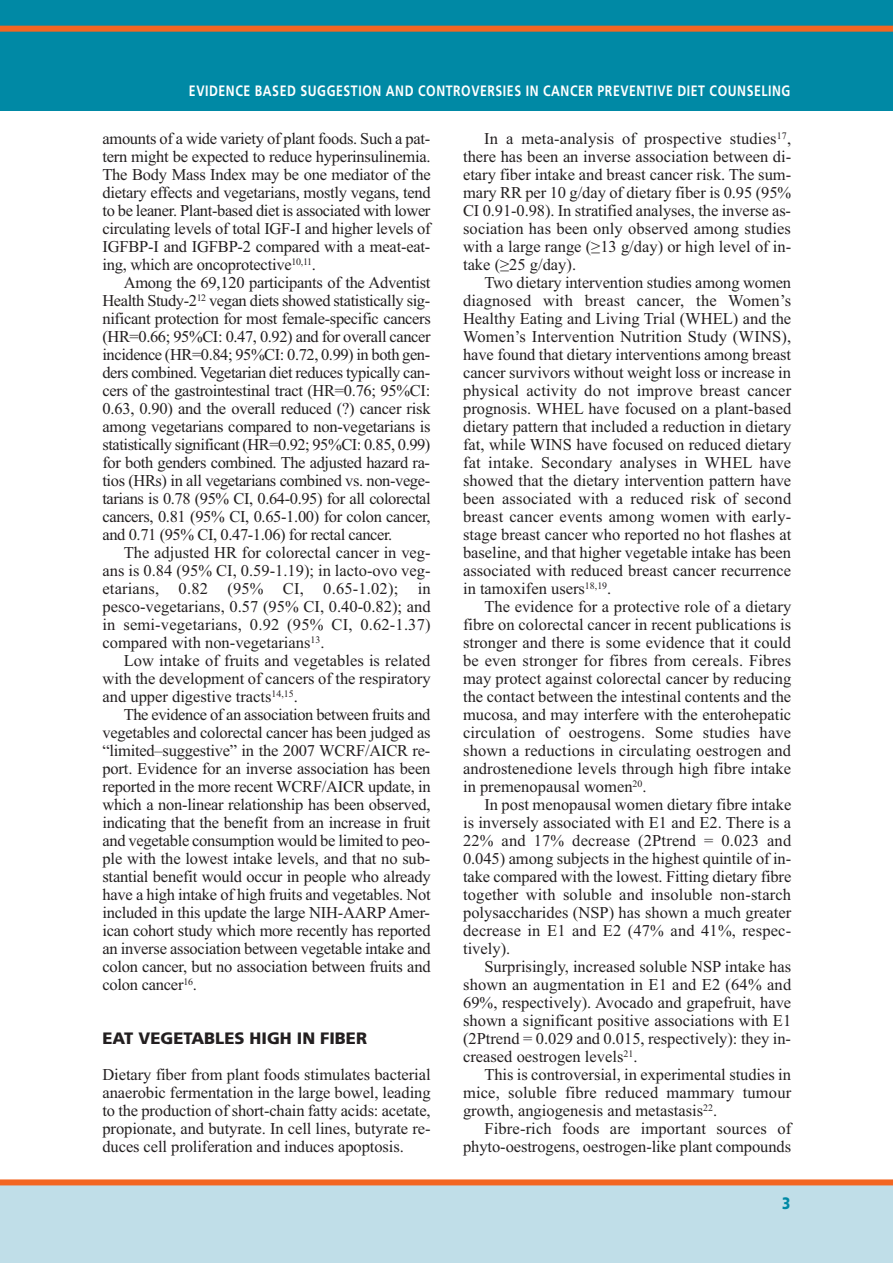
<style>
.page{position:relative;width:893px;height:1263px;background:#fff}
.page>*{position:absolute;margin:0;border:0;box-sizing:border-box;transform-origin:0 0}
.t1{font:16.5px/18px "Times New Roman";color:#231f20;text-align:justify}
.t2{font:900 16.5px "Frutiger";color:#231f20}
.t3{font:900 16.5px "Frutiger";color:#0089a5;scale:.82 1}
.t4{font:700 15px "Frutiger";letter-spacing:.045em;color:#fff;scale:.82 1}
</style>
<div class="page">
<div style="left:0;top:1180px;width:893px;height:83px;background:#c0dee8"></div>
<div style="left:0;top:0;width:893px;height:111px;background:#0089a5"></div>
<div style="left:0;top:26px;width:893px;height:6px;background:#f36621"></div>
<div style="left:0;top:1179px;width:893px;height:6px;background:#f36621"></div>
<p class="t4" style="left:189px;top:84px;width:735px">EVIDENCE BASED SUGGESTION AND CONTROVERSIES IN CANCER PREVENTIVE DIET COUNSELING</p>
<p class="t1" style="left:102px;top:129px;width:330px">amounts of a wide variety of plant foods. Such a pat&shy;tern might be expected to reduce hyperinsulinemia.<br>The Body Mass Index may be one mediator of the dietary effects and vegetarians, mostly vegans, tend to be leaner. Plant-based diet is associated with lower circulating levels of total IGF-I and higher levels of IGFBP-I and IGFBP-2 compared with a meat-eat&shy;ing, which are oncoprotective<sup>10,11</sup>.</p>
<p class="t1" style="left:102px;top:273px;width:330px;text-indent:21px">Among the 69,120 participants of the Adventist Health Study-2<sup>12</sup> vegan diets showed statistically sig&shy;nificant protection for most female-specific cancers (HR=0.66; 95%CI: 0.47, 0.92) and for overall cancer incidence (HR=0.84; 95%CI: 0.72, 0.99) in both gen&shy;ders combined. Vegetarian diet reduces typically can&shy;cers of the gastrointestinal tract (HR=0.76; 95%CI:<br>0.63, 0.90) and the overall reduced (?) cancer risk among vegetarians compared to non-vegetarians is statistically significant (HR=0.92; 95%CI: 0.85, 0.99) for both genders combined. The adjusted hazard ra&shy;tios (HRs) in all vegetarians combined vs. non-vege&shy;tarians is 0.78 (95% CI, 0.64-0.95) for all colorectal cancers, 0.81 (95% CI, 0.65-1.00) for colon cancer, and 0.71 (95% CI, 0.47-1.06) for rectal cancer.</p>
<p class="t1" style="left:102px;top:543px;width:330px;text-indent:21px">The adjusted HR for colorectal cancer in veg&shy;ans is 0.84 (95% CI, 0.59-1.19); in lacto-ovo veg&shy;etarians, 0.82 (95% CI, 0.65-1.02); in pesco-vegetarians, 0.57 (95% CI, 0.40-0.82); and in semi-vegetarians, 0.92 (95% CI, 0.62-1.37) compared with non-vegetarians<sup>13</sup>.</p>
<p class="t1" style="left:102px;top:651px;width:330px;text-indent:21px">Low intake of fruits and vegetables is related with the development of cancers of the respiratory and upper digestive tracts<sup>14,15</sup>.</p>
<p class="t1" style="left:102px;top:705px;width:330px;text-indent:21px">The evidence of an association between fruits and vegetables and colorectal cancer has been judged as “limited–suggestive” in the 2007 WCRF/AICR re&shy;port. Evidence for an inverse association has been reported in the more recent WCRF/AICR update, in which a non-linear relationship has been observed, indicating that the benefit from an increase in fruit and vegetable consumption would be limited to peo&shy;ple with the lowest intake levels, and that no sub&shy;stantial benefit would occur in people who already have a high intake of high fruits and vegetables. Not included in this update the large NIH-AARP Amer&shy;ican cohort study which more recently has reported an inverse association between vegetable intake and colon cancer, but no association between fruits and colon cancer<sup>16</sup>.</p>
<p class="t2" style="left:102px;top:1032px;width:266px">EAT VEGETABLES HIGH IN FIBER</p>
<p class="t1" style="left:102px;top:1065px;width:330px">Dietary fiber from plant foods stimulates bacterial anaerobic fermentation in the large bowel, leading to the production of short-chain fatty acids: acetate, propionate, and butyrate. In cell lines, butyrate re&shy;duces cell proliferation and induces apoptosis.</p>
<p class="t1" style="left:463px;top:129px;width:330px;text-indent:21px">In a meta-analysis of prospective studies<sup>17</sup>, there has been an inverse association between di&shy;etary fiber intake and breast cancer risk. The sum&shy;mary RR per 10 g/day of dietary fiber is 0.95 (95% CI 0.91-0.98). In stratified analyses, the inverse as&shy;sociation has been only observed among studies with a large range (≥13 g/day) or high level of in&shy;take (≥25 g/day).</p>
<p class="t1" style="left:463px;top:273px;width:330px;text-indent:21px">Two dietary intervention studies among women diagnosed with breast cancer, the Women’s Healthy Eating and Living Trial (WHEL) and the Women’s Intervention Nutrition Study (WINS), have found that dietary interventions among breast cancer survivors without weight loss or increase in physical activity do not improve breast cancer prognosis. WHEL have focused on a plant-based dietary pattern that included a reduction in dietary fat, while WINS have focused on reduced dietary fat intake. Secondary analyses in WHEL have showed that the dietary intervention pattern have been associated with a reduced risk of second breast cancer events among women with early&shy;stage breast cancer who reported no hot flashes at baseline, and that higher vegetable intake has been associated with reduced breast cancer recurrence in tamoxifen users<sup>18,19</sup>.</p>
<p class="t1" style="left:463px;top:597px;width:330px;text-indent:21px">The evidence for a protective role of a dietary fibre on colorectal cancer in recent publications is stronger and there is some evidence that it could be even stronger for fibres from cereals. Fibres may protect against colorectal cancer by reducing the contact between the intestinal contents and the mucosa, and may interfere with the enterohepatic circulation of oestrogens. Some studies have shown a reductions in circulating oestrogen and androstenedione levels through high fibre intake in premenopausal women<sup>20</sup>.</p>
<p class="t1" style="left:463px;top:795px;width:330px;text-indent:21px">In post menopausal women dietary fibre intake is inversely associated with E1 and E2. There is a 22% and 17% decrease (2Ptrend = 0.023 and 0.045) among subjects in the highest quintile of in&shy;take compared with the lowest. Fitting dietary fibre together with soluble and insoluble non-starch polysaccharides (NSP) has shown a much greater decrease in E1 and E2 (47% and 41%, respec&shy;tively).</p>
<p class="t1" style="left:463px;top:957px;width:330px;text-indent:21px">Surprisingly, increased soluble NSP intake has shown an augmentation in E1 and E2 (64% and 69%, respectively). Avocado and grapefruit, have shown a significant positive associations with E1 (2Ptrend = 0.029 and 0.015, respectively): they in&shy;creased oestrogen levels<sup>21</sup>.</p>
<p class="t1" style="left:463px;top:1065px;width:330px;text-indent:21px">This is controversial, in experimental studies in mice, soluble fibre reduced mammary tumour growth, angiogenesis and metastasis<sup>22</sup>.</p>
<p class="t1" style="left:463px;top:1119px;width:330px;text-align:right">Fibre-rich foods are important sources of phyto-oestrogens, oestrogen-like plant compounds</p>
<p class="t3" style="left:782px;top:1197px;width:12px">3</p>
</div>
